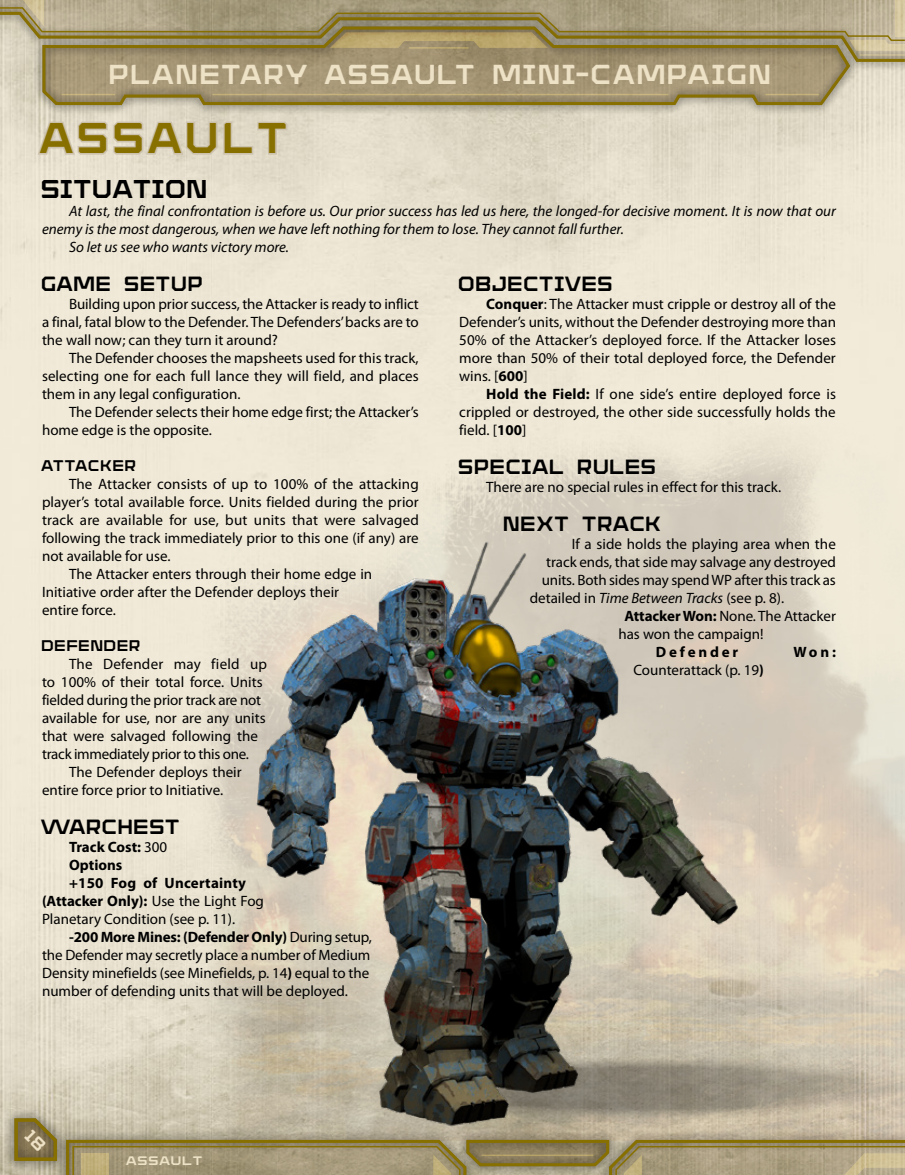
<style>
.page{position:relative;width:905px;height:1175px;background:#fff}
.page>*{position:absolute;margin:0;border:0;box-sizing:border-box;transform-origin:0 0}
.t1{font:37.5px "Armadura Solid";letter-spacing:.07em;color:#887000}
.t2{font:24px "Armadura Solid";letter-spacing:.035em;color:#ede1c6}
.t3{font:22.5px "Armadura Solid";letter-spacing:-.01em;color:#000}
.t4{font:18px "Armadura Solid";color:#000}
.t5{font:15px/18px "Myriad Pro";color:#000;text-align:justify}
.t6{font:italic 15px "Myriad Pro";color:#000}
.t7{font:700 15px "Myriad Pro";color:#000}
.t8{font:15px "Myriad Pro";letter-spacing:-.02em;color:#000}
.t9{font:700 15px "Myriad Pro";letter-spacing:.19em;color:#000}
.t10{font:13.5px "Armadura Solid";letter-spacing:.015em;color:#000}
.t11{font:10.8px "Armadura Solid";letter-spacing:.025em;color:#ede1c6;scale:1.11 1}
.s1{font-weight:400}
.s2{font-weight:700}
.s3{font-style:italic}
</style>
<div class="page">
<img style="left:0;top:72px;width:904px;height:1102px">
<div style="left:56px;top:1130px;width:420px;height:44px;background:#000;opacity:.75"></div>
<div style="left:33px;top:17px;width:825px;height:98px;background:#000;opacity:.75"></div>
<svg style="left:41px;top:63px;width:811px;height:45px"></svg>
<svg style="left:0;top:0;width:904px;height:63px"></svg>
<hr style="left:212px;top:94px;width:456px;height:1px;background:#dac38e">
<hr style="left:62px;top:94px;width:53px;height:1px;background:#dac38e">
<hr style="left:765px;top:94px;width:54px;height:1px;background:#dac38e">
<hr style="left:409px;top:47px;width:59px;height:2px;background:#dac38e">
<div style="left:3px;top:1106px;width:65px;height:66px;background:#000;opacity:.25"></div>
<div style="left:4px;top:1107px;width:64px;height:65px;background:#000;opacity:.75"></div>
<svg style="left:65px;top:1137px;width:116px;height:37px"></svg>
<img style="left:181px;top:396px;width:723px;height:778px">
<svg style="left:36px;top:120px;width:254px;height:37px"></svg>
<svg style="left:752px;top:1054px;width:152px;height:68px"></svg>
<img style="left:245px;top:538px;width:507px;height:604px">
<svg style="left:13px;top:1115px;width:46px;height:47px"></svg>
<h2 class="t2" style="left:110px;top:57px;width:660px">PLANETARY ASSAULT MINI-CAMPAIGN</h2>
<h1 class="t1" style="left:42px;top:111px;width:246px">ASSAU LT</h1>
<h3 class="t3" style="left:42px;top:173px;width:146px">SITUATION</h3>
<p class="t6" style="left:69px;top:202px;width:768px">At last, the final confrontation is before us. Our prior success has led us here, the longed-for decisive moment. It is now that our</p>
<p class="t6" style="left:42px;top:220px;width:583px">enemy is the most dangerous, when we have left nothing for them to lose. They cannot fall further.</p>
<p class="t6" style="left:69px;top:238px;width:221px">So let us see who wants victory more.</p>
<p class="t4" style="left:42px;top:271px;width:164px">GAME SETUP</p>
<p class="t5" style="left:42px;top:295px;width:378px;text-indent:27px">Building upon prior success, the Attacker is ready to inflict a final, fatal blow to the Defender. The Defenders’ backs are to the wall now; can they turn it around?</p>
<p class="t5" style="left:42px;top:349px;width:378px;text-indent:27px">The Defender chooses the mapsheets used for this track, selecting one for each full lance they will field, and places them in any legal configuration.</p>
<p class="t5" style="left:42px;top:403px;width:378px;text-indent:27px">The Defender selects their home edge first; the Attacker’s home edge is the opposite.</p>
<p class="t10" style="left:42px;top:456px;width:95px">ATTACKER</p>
<p class="t5" style="left:69px;top:475px;width:351px">The Attacker consists of up to 100% of the attacking</p>
<p class="t5" style="left:42px;top:493px;width:378px">player’s total available force. Units fielded during the prior</p>
<p class="t5" style="left:42px;top:511px;width:378px">track are available for use, but units that were salvaged</p>
<p class="t5" style="left:42px;top:529px;width:378px">following the track immediately prior to this one (if any) are</p>
<p class="t5" style="left:42px;top:547px;width:130px">not available for use.</p>
<p class="t5" style="left:69px;top:565px;width:304px">The Attacker enters through their home edge in</p>
<p class="t5" style="left:42px;top:583px;width:299px">Initiative order after the Defender deploys their</p>
<p class="t5" style="left:42px;top:601px;width:75px">entire force.</p>
<p class="t10" style="left:42px;top:636px;width:99px">DEFENDER</p>
<p class="t5" style="left:69px;top:655px;width:200px">The Defender may field up</p>
<p class="t5" style="left:42px;top:673px;width:222px">to 100% of their total force. Units</p>
<p class="t5" style="left:42px;top:691px;width:221px">fielded during the prior track are not</p>
<p class="t5" style="left:42px;top:709px;width:225px">available for use, nor are any units</p>
<p class="t5" style="left:42px;top:727px;width:218px">that were salvaged following the</p>
<p class="t8" style="left:42px;top:745px;width:208px">track immediately prior to this one.</p>
<p class="t5" style="left:69px;top:763px;width:174px">The Defender deploys their</p>
<p class="t5" style="left:42px;top:781px;width:183px">entire force prior to Initiative.</p>
<p class="t4" style="left:42px;top:814px;width:139px">WARCHEST</p>
<p class="t7" style="left:69px;top:837px;width:100px">Track Cost: <span class="s1">300</span></p>
<p class="t7" style="left:69px;top:855px;width:55px">Options</p>
<p class="t7" style="left:69px;top:873px;width:178px">+150 Fog of Uncertainty</p>
<p class="t7" style="left:42px;top:891px;width:223px">(Attacker Only): <span class="s1">Use the Light Fog</span></p>
<p class="t5" style="left:42px;top:910px;width:195px">Planetary Condition (see p. 11).</p>
<p class="t7" style="left:69px;top:927px;width:304px">-200 More Mines: (Defender Only) <span class="s1">During setup,</span></p>
<p class="t5" style="left:42px;top:946px;width:330px">the Defender may secretly place a number of Medium</p>
<p class="t5" style="left:42px;top:964px;width:329px">Density minefields (see Minefields, p. 14<span class="s2">)</span> equal to the</p>
<p class="t5" style="left:42px;top:982px;width:307px">number of defending units that will be deployed.</p>
<p class="t4" style="left:459px;top:271px;width:157px">OBJECTIVES</p>
<p class="t5" style="left:459px;top:295px;width:378px;text-indent:27px"><span class="s2">Conquer</span>: The Attacker must cripple or destroy all of the Defender’s units, without the Defender destroying more than 50% of the Attacker’s deployed force. If the Attacker loses more than 50% of their total deployed force, the Defender wins. [<span class="s2">600</span>]</p>
<p class="t5" style="left:459px;top:385px;width:378px;text-indent:27px"><span class="s2">Hold the Field:</span> If one side’s entire deployed force is crippled or destroyed, the other side successfully holds the field. [<span class="s2">100</span>]</p>
<p class="t4" style="left:459px;top:454px;width:200px">SPECIAL RULES</p>
<p class="t5" style="left:486px;top:478px;width:296px">There are no special rules in effect for this track.</p>
<p class="t4" style="left:504px;top:511px;width:160px">NEXT TRACK</p>
<p class="t5" style="left:572px;top:535px;width:265px">If a side holds the playing area when the</p>
<p class="t5" style="left:546px;top:553px;width:291px">track ends, that side may salvage any destroyed</p>
<p class="t5" style="left:542px;top:571px;width:295px">units. Both sides may spend WP after this track as</p>
<p class="t5" style="left:530px;top:589px;width:256px">detailed in <span class="s3">Time Between Tracks</span> (see p. 8).</p>
<p class="t5" style="left:624px;top:607px;width:213px"><span class="s2">Attacker Won:</span> None. The Attacker</p>
<p class="t5" style="left:618px;top:625px;width:147px">has won the campaign!</p>
<p class="t9" style="left:656px;top:642px;width:84px">Defender</p>
<p class="t7" style="left:793px;top:642px;width:44px">Won:</p>
<p class="t5" style="left:633px;top:661px;width:132px">Counterattack (p. 19<span class="s2">)</span></p>
<p class="t11" style="left:127px;top:1153px;width:69px">ASSAU LT</p>
</div>
